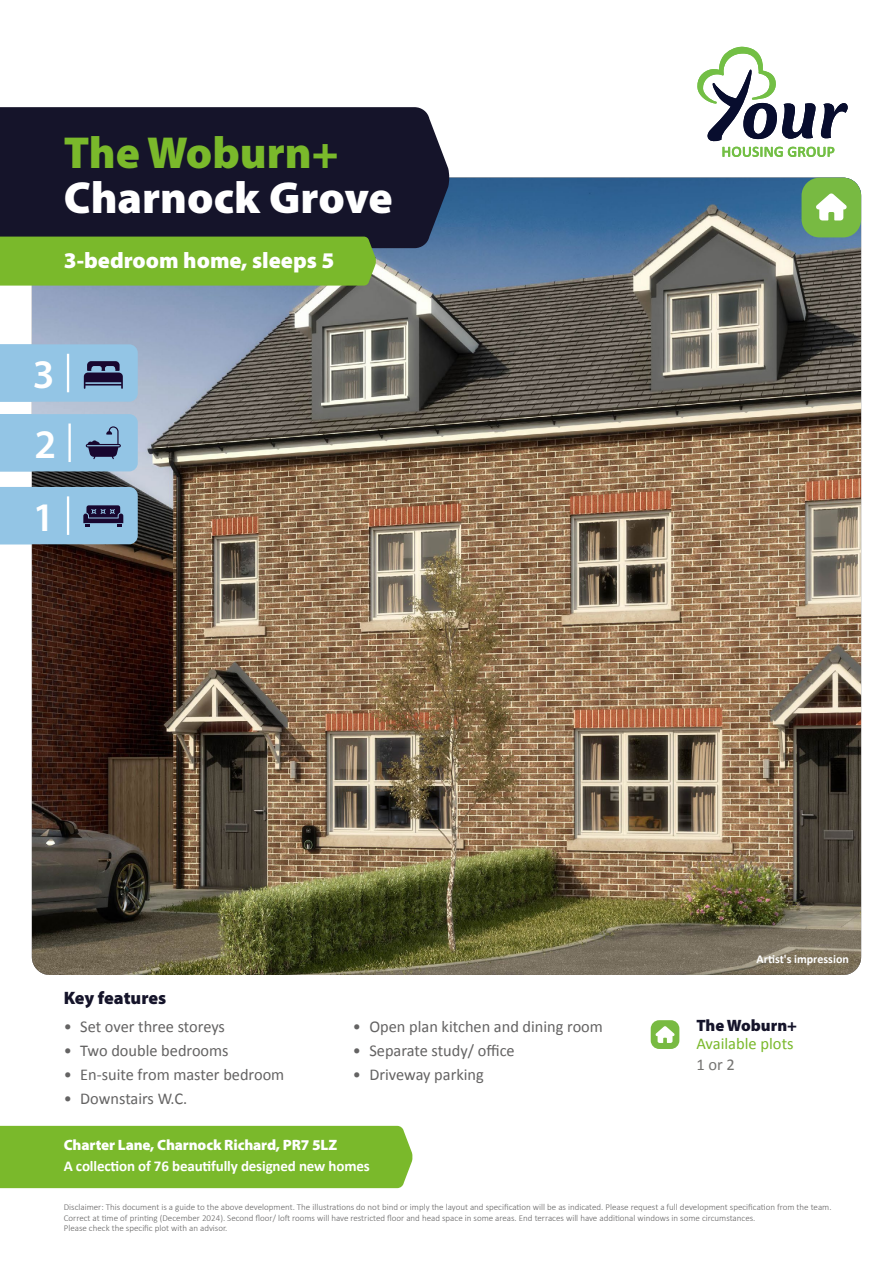
<style>
.page{position:relative;width:893px;height:1263px;background:#fff}
.page>*{position:absolute;margin:0;border:0;box-sizing:border-box;transform-origin:0 0}
.t1{font:900 45px "Myriad Pro";color:#fff}
.t2{font:900 45px "Myriad Pro";color:#7ab92b}
.t3{font:600 40.8px/72.9px "Myriad Pro";color:#fff}
.t4{font:900 22.5px "Myriad Pro";color:#fff}
.t5{font:900 18px "Myriad Pro";letter-spacing:-.01em;color:#15142a}
.t6{font:16.5px "Calibri";color:#646363}
.t7{font:16.5px "Calibri";color:#7ab92b}
.t8{font:900 16.5px "Myriad Pro";color:#15142a}
.t9{font:16.5px "Calibri";color:#757472}
.t10{font:700 15px "Calibri";letter-spacing:-.01em;color:#fff}
.t11{font:900 15px "Myriad Pro";letter-spacing:-.01em;color:#fff}
.t12{font:700 12px "Calibri";color:#fff}
.t13{font:300 9px/10.5px "Calibri";color:#646363}
</style>
<div class="page">
<img style="left:32px;top:178px;width:829px;height:797px">
<div style="left:0;top:1126px;width:413px;height:62px;background:#7ab92b"></div>
<div style="left:651px;top:1020px;width:28px;height:29px;background:#78ba42;border-radius:9px"></div>
<svg style="left:655px;top:1026px;width:20px;height:17px"></svg>
<div style="left:801px;top:178px;width:60px;height:59px;background:#78ba42;border-radius:18px"></div>
<svg style="left:816px;top:193px;width:31px;height:27px"></svg>
<div style="left:0;top:107px;width:450px;height:141px;background:#15142a"></div>
<div style="left:0;top:237px;width:376px;height:49px;background:#7ab92b"></div>
<svg style="left:0;top:344px;width:138px;height:58px;background:#8ab5d5"></svg>
<svg style="left:0;top:487px;width:138px;height:57px;background:#8ab6d6"></svg>
<svg style="left:0;top:414px;width:138px;height:57px;background:#8dbbdb"></svg>
<svg style="left:697px;top:46px;width:151px;height:111px"></svg>
<h1 class="t2" style="left:64px;top:123px;width:276px">The Woburn+</h1>
<h1 class="t1" style="left:64px;top:168px;width:330px">Charnock Grove</h1>
<h3 class="t4" style="left:64px;top:245px;width:272px">3-bedroom home, sleeps 5</h3>
<h2 class="t3" style="left:33px;top:337px;width:23px">3</h2>
<h2 class="t3" style="left:33px;top:407px;width:25px">2<br>1</h2>
<h3 class="t5" style="left:64px;top:986px;width:104px">Key features</h3>
<h3 class="t6" style="left:64px;top:1015px;width:163px">• Set over three storeys</h3>
<h3 class="t6" style="left:64px;top:1039px;width:166px">• Two double bedrooms</h3>
<h3 class="t6" style="left:64px;top:1063px;width:222px">• En-suite from master bedroom</h3>
<h3 class="t6" style="left:64px;top:1087px;width:125px">• Downstairs W.C.</h3>
<h3 class="t6" style="left:353px;top:1015px;width:251px">• Open plan kitchen and dining room</h3>
<h3 class="t6" style="left:353px;top:1039px;width:163px">• Separate study/ office</h3>
<h3 class="t6" style="left:353px;top:1063px;width:132px">• Driveway parking</h3>
<h3 class="t11" style="left:64px;top:1134px;width:275px">Charter Lane, Charnock Richard, PR7 5LZ</h3>
<h3 class="t10" style="left:64px;top:1155px;width:308px">A collection of 76 beautifully designed new homes</h3>
<h3 class="t12" style="left:756px;top:950px;width:94px">Artist's impression</h3>
<h3 class="t8" style="left:696px;top:1014px;width:102px">The Woburn+</h3>
<h3 class="t7" style="left:696px;top:1032px;width:99px">Available plots</h3>
<h3 class="t9" style="left:696px;top:1053px;width:40px">1 or 2</h3>
<p class="t13" style="left:64px;top:1202px;width:769px">Disclaimer: This document is a guide to the above development. The illustrations do not bind or imply the layout and specification will be as indicated. Please request a full development specification from the team.<br>Correct at time of printing (December 2024). Second floor/ loft rooms will have restricted floor and head space in some areas. End terraces will have additional windows in some circumstances.<br>Please check the specific plot with an advisor.</p>
</div>
